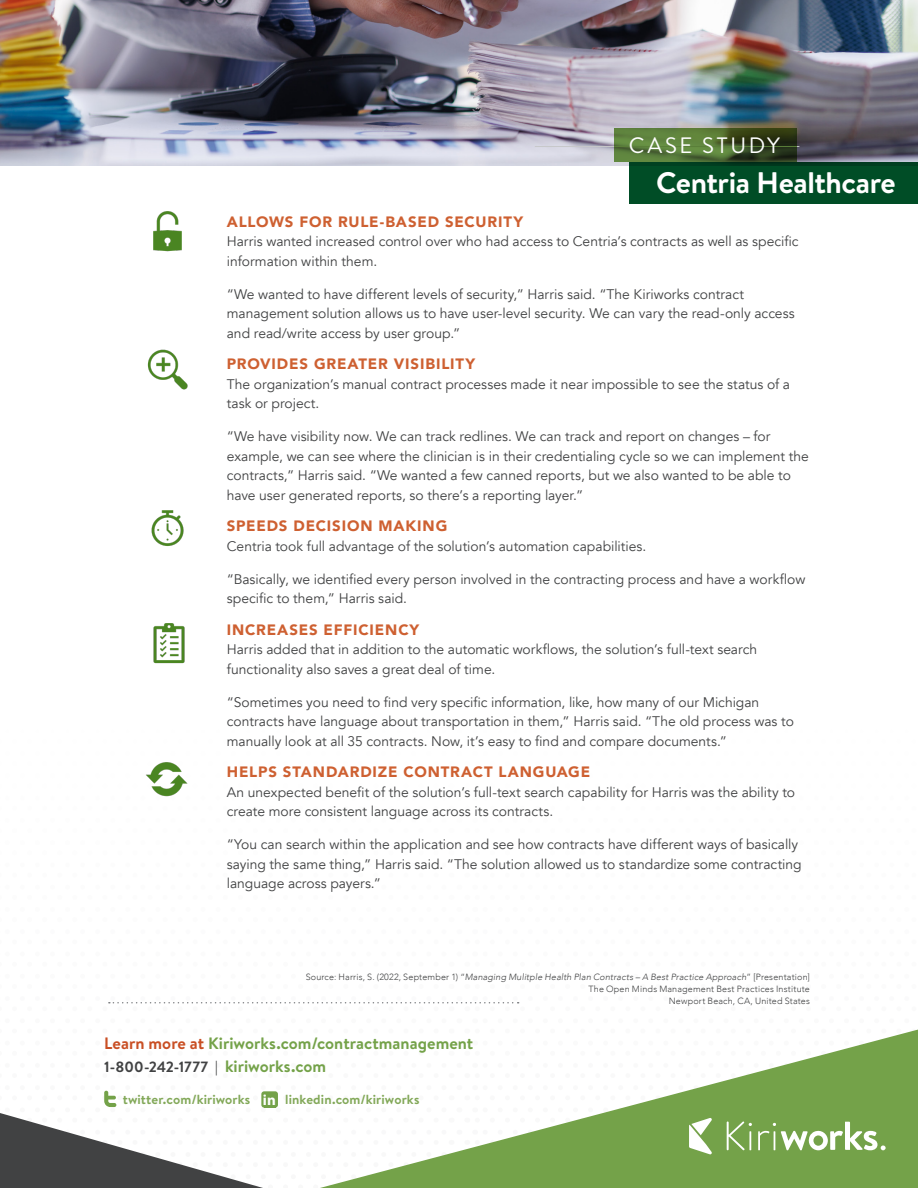
<style>
.page{position:relative;width:918px;height:1188px;background:#fff}
.page>*{position:absolute;margin:0;border:0;box-sizing:border-box;transform-origin:0 0}
.t1{font:700 29.7px "Brandon Text";letter-spacing:-.015em;color:#fff}
.t2{font:22.35px "Brandon Text";letter-spacing:.115em;color:#fff}
.t3{font:700 16.5px "Brandon Text";letter-spacing:.005em;color:#74a249}
.body{font:900 15px "Avenir";letter-spacing:.055em;color:#ce6031}
.t4{font:700 15px "Myriad Pro";color:#fff}
.t5{font:700 14.85px "Brandon Text";color:#414243}
.body-2{font:13.8px/19.5px "Avenir";color:#414243}
.t6{font:700 13.2px "Brandon Text";letter-spacing:.01em;color:#82a858}
.body-3{font:300 9px/12px "Avenir";letter-spacing:.02em;color:#414243;text-align:right}
.s1{font-style:italic}
.s2{color:#c94f24}
.s3{font-size:16.5px;color:#74a249}
</style>
<div class="page">
<svg style="left:444px;top:1029px;width:474px;height:159px"></svg>
<img style="left:0;top:0;width:918px;height:166px">
<svg style="left:474px;top:1118px;width:444px;height:49px;background:#89b064"></svg>
<svg style="left:0;top:1090px;width:444px;height:98px"></svg>
<div style="left:264px;top:1093px;width:12px;height:15px;background:#74a249"></div>
<hr style="left:535px;top:146px;width:264px;height:1px;background:#c7c8ca">
<svg style="left:614px;top:128px;width:183px;height:34px;background:#4a662e"></svg>
<div style="left:629px;top:162px;width:289px;height:41px;background:#004d26"></div>
<img style="left:153px;top:211px;width:29px;height:41px">
<img style="left:147px;top:349px;width:41px;height:41px">
<img style="left:151px;top:510px;width:33px;height:36px">
<img style="left:146px;top:762px;width:42px;height:35px">
<img style="left:153px;top:623px;width:32px;height:41px">
<svg style="left:108px;top:1002px;width:364px;height:2px"></svg>
<svg style="left:474px;top:1002px;width:46px;height:2px"></svg>
<p class="t2" style="left:629px;top:130px;width:153px">CASE STUDY</p>
<p class="t1" style="left:656px;top:162px;width:241px">Centria Healthcare</p>
<p class="body" style="left:227px;top:209px;width:298px">ALLOWS FOR RULE-BASED SECURITY</p>
<p class="body-2" style="left:227px;top:232px;width:573px">Harris wanted increased control over who had access to Centria’s contracts as well as specific information within them.</p>
<p class="body-2" style="left:227px;top:284px;width:569px">“We wanted to have different levels of security,” Harris said. “The Kiriworks contract management solution allows us to have user-level security. We can vary the read-only access and read/write access by user group.”</p>
<p class="body" style="left:227px;top:351px;width:250px">PROVIDES GREATER VISIBILITY</p>
<p class="body-2" style="left:227px;top:374px;width:565px">The organization’s manual contract processes made it near impossible to see the status of a task or project.</p>
<p class="body-2" style="left:227px;top:427px;width:583px">“We have visibility now. We can track redlines. We can track and report on changes – for example, we can see where the clinician is in their credentialing cycle so we can implement the contracts,” Harris said. “We wanted a few canned reports, but we also wanted to be able to have user generated reports, so there’s a reporting layer.”</p>
<p class="body" style="left:227px;top:513px;width:222px">SPEEDS DECISION MAKING</p>
<p class="body-2" style="left:227px;top:536px;width:421px">Centria took full advantage of the solution’s automation capabilities.</p>
<p class="body-2" style="left:227px;top:569px;width:580px">“Basically, we identified every person involved in the contracting process and have a workflow specific to them,” Harris said.</p>
<p class="body" style="left:227px;top:617px;width:194px">INCREASES EFFICIENCY</p>
<p class="body-2" style="left:227px;top:640px;width:532px">Harris added that in addition to the automatic workflows, the solution’s full-text search functionality also saves a great deal of time.</p>
<p class="body-2" style="left:227px;top:692px;width:569px">“Sometimes you need to find very specific information, like, how many of our Michigan contracts have language about transportation in them,” Harris said. “The old process was to manually look at all 35 contracts. Now, it’s easy to find and compare documents.”</p>
<p class="body" style="left:227px;top:759px;width:365px">HELPS STANDARDIZE CONTRACT LANGUAGE</p>
<p class="body-2" style="left:227px;top:782px;width:570px">An unexpected benefit of the solution’s full-text search capability for Harris was the ability to create more consistent language across its contracts.</p>
<p class="body-2" style="left:227px;top:835px;width:576px">“You can search within the application and see how contracts have different ways of basically saying the same thing,” Harris said. “The solution allowed us to standardize some contracting language across payers.”</p>
<p class="body-3" style="left:306px;top:971px;width:506px">Source: Harris, S. (2022, September 1) “<span class="s1">Managing Mulitple Health Plan Contracts – A Best Practice Approach</span>” [Presentation]<br>The Open Minds Management Best Practices Institute<br>Newport Beach, CA, United States</p>
<p class="t3" style="left:104px;top:1032px;width:371px"><span class="s2">Learn more at</span> Kiriworks.com/contractmanagement</p>
<p class="t5" style="left:104px;top:1056px;width:224px">1-800-242-1777 | <span class="s3">kiriworks.com</span></p>
<p class="t6" style="left:123px;top:1090px;width:129px">twitter.com/kiriworks</p>
<p class="t4" style="left:263px;top:1090px;width:14px">in</p>
<p class="t6" style="left:285px;top:1090px;width:136px">linkedin.com/kiriworks</p>
</div>
